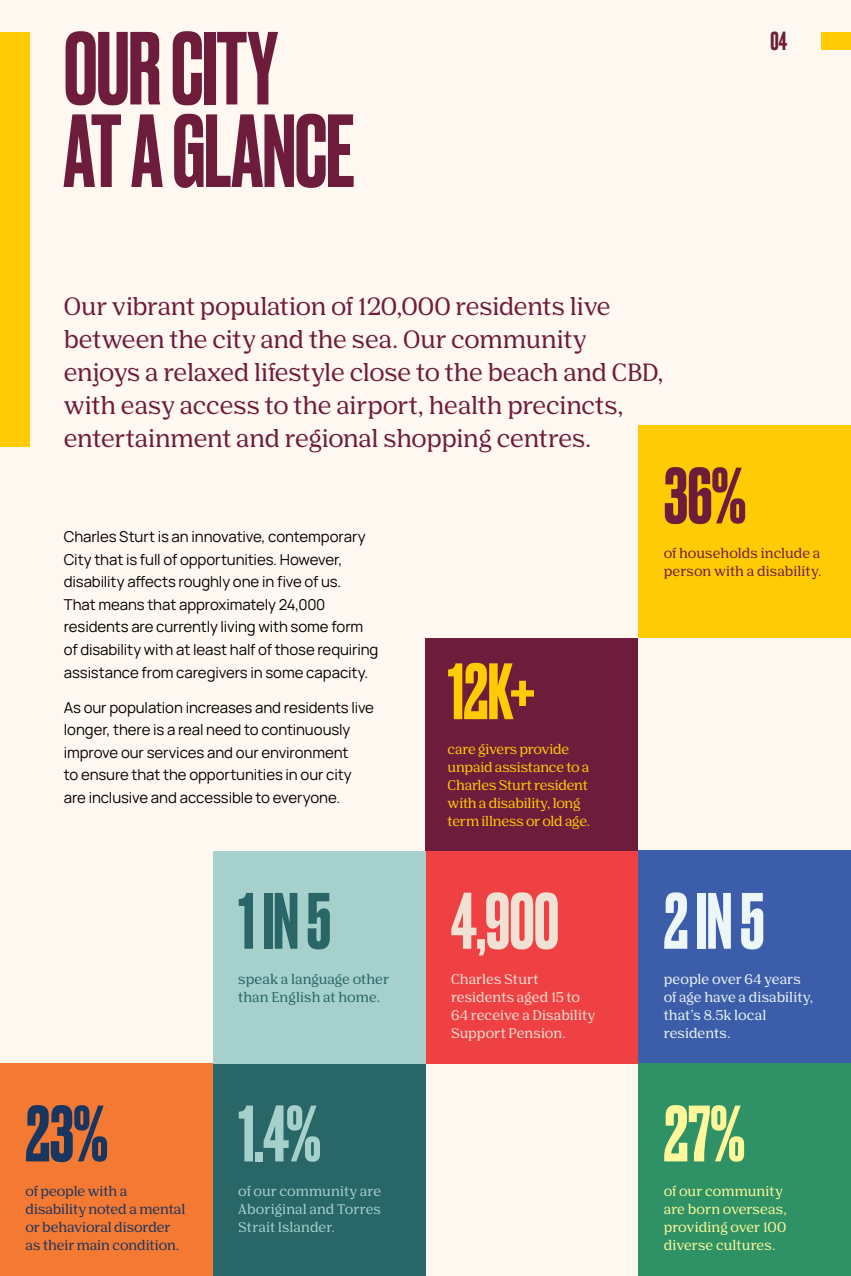
<style>
.page{position:relative;width:851px;height:1276px;background:#fff}
.page>*{position:absolute;margin:0;border:0;box-sizing:border-box;transform-origin:0 0}
.t1{font:500 97.5px/82.5px "Druk";letter-spacing:-.01em;color:#6e1c3b}
.t2{font:500 75px "Druk";color:#efe1d3}
.t3{font:500 75px "Druk";color:#edf7f8}
.t4{font:500 75px "Druk";color:#a5d0cc}
.t5{font:500 75px "Druk";color:#286667}
.t6{font:500 75px "Druk";color:#ffcb05}
.t7{font:500 75px "Druk";color:#fff799}
.t8{font:500 75px "Druk";color:#6e1c3b}
.t9{font:500 75px "Druk";color:#193661}
.t10{font:500 24.6px "Druk";color:#6e1c3b}
.t11{font:600 24px/33px "Nib Pro";letter-spacing:-.015em;color:#6e1c3b}
.t12{font:15px/22.5px "Manrope";letter-spacing:-.005em;color:#000}
.t13{font:600 13.5px/18px "Nib Pro";letter-spacing:-.02em;color:#ffcb05}
.t14{font:600 13.5px/18px "Nib Pro";letter-spacing:-.01em;color:#193661}
.t15{font:600 13.5px/18px "Nib Pro";color:#efe1d3}
.t16{font:600 13.5px/18px "Nib Pro";color:#edf7f8}
.t17{font:600 13.5px/18px "Nib Pro";color:#fff799}
.t18{font:600 13.5px/18px "Nib Pro";color:#a5d0cc;text-align:justify}
.t19{font:600 13.5px/18px "Nib Pro";color:#6e1c3b}
.t20{font:600 13.5px/18px "Nib Pro";color:#286667}
</style>
<div class="page">
<div style="left:0;top:0;width:850px;height:1276px;background:#fff8f1"></div>
<hr style="left:850px;top:0;width:1px;height:1276px;background:#ecf2fa">
<div style="left:821px;top:32px;width:29px;height:17px;background:#ffcb05"></div>
<div style="left:425px;top:638px;width:213px;height:212px;background:#6e1c3b"></div>
<div style="left:425px;top:850px;width:213px;height:213px;background:#ef4144"></div>
<div style="left:638px;top:1063px;width:212px;height:213px;background:#2e9266"></div>
<div style="left:638px;top:850px;width:212px;height:213px;background:#3c5daa"></div>
<div style="left:638px;top:425px;width:212px;height:213px;background:#ffcb05"></div>
<div style="left:213px;top:1063px;width:212px;height:213px;background:#286667"></div>
<div style="left:0;top:1063px;width:213px;height:213px;background:#f47932"></div>
<div style="left:213px;top:850px;width:212px;height:213px;background:#a5d0cc"></div>
<div style="left:0;top:32px;width:30px;height:414px;background:#ffcb05"></div>
<hr style="left:850px;top:32px;width:1px;height:414px;background:#ef4144">
<h1 class="t1" style="left:64px;top:22px;width:292px">OUR CITY<br>AT A GLANCE</h1>
<p class="t11" style="left:64px;top:289px;width:601px">Our vibrant population of 120,000 residents live between the city and the sea. Our community enjoys a relaxed lifestyle close to the beach and CBD, with easy access to the airport, health precincts, entertainment and regional shopping centres.</p>
<h3 class="t10" style="left:770px;top:24px;width:18px">04</h3>
<p class="t12" style="left:64px;top:525px;width:316px">Charles Sturt is an innovative, contemporary City that is full of opportunities. However, disability affects roughly one in five of us.<br>That means that approximately 24,000 residents are currently living with some form of disability with at least half of those requiring assistance from caregivers in some capacity.</p>
<p class="t12" style="left:64px;top:695px;width:312px">As our population increases and residents live longer, there is a real need to continuously improve our services and our environment<br>to ensure that the opportunities in our city are inclusive and accessible to everyone.</p>
<h2 class="t9" style="left:26px;top:1082px;width:84px">23%</h2>
<p class="t14" style="left:26px;top:1182px;width:161px">of people with a disability noted a mental or behavioral disorder as their main condition.</p>
<h2 class="t5" style="left:238px;top:869px;width:94px">1 IN 5</h2>
<p class="t20" style="left:238px;top:969px;width:152px">speak a language other than English at home.</p>
<h2 class="t4" style="left:238px;top:1082px;width:84px">1.4%</h2>
<p class="t18" style="left:238px;top:1182px;width:144px">of our community are Aboriginal and Torres Strait Islander.</p>
<h2 class="t6" style="left:447px;top:640px;width:89px">12K+</h2>
<p class="t13" style="left:447px;top:740px;width:144px">care givers provide unpaid assistance to a<br>Charles Sturt resident with a disability, long term illness or old age.</p>
<h2 class="t2" style="left:451px;top:869px;width:110px">4,900</h2>
<p class="t15" style="left:451px;top:969px;width:146px">Charles Sturt residents aged 15 to<br>64 receive a Disability<br>Support Pension.</p>
<h2 class="t8" style="left:663px;top:444px;width:84px">36%</h2>
<p class="t19" style="left:663px;top:544px;width:159px">of households include a person with a disability.</p>
<h2 class="t3" style="left:663px;top:869px;width:102px">2 IN 5</h2>
<p class="t16" style="left:663px;top:969px;width:151px">people over 64 years of age have a disability, that’s 8.5k local residents.</p>
<h2 class="t7" style="left:663px;top:1082px;width:83px">27%</h2>
<p class="t17" style="left:663px;top:1182px;width:125px">of our community are born overseas, providing over 100 diverse cultures.</p>
</div>
